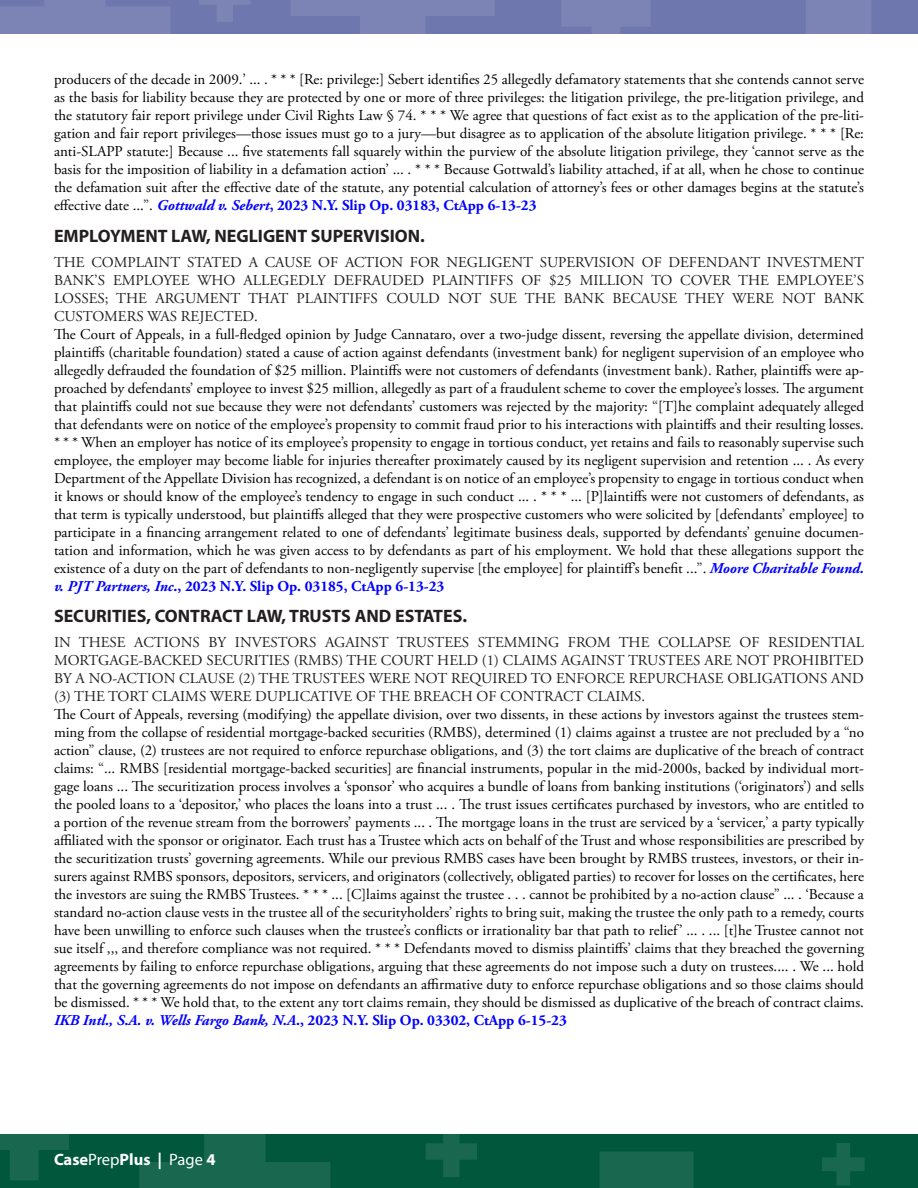
<style>
.page{position:relative;width:918px;height:1188px;background:#fff}
.page>*{position:absolute;margin:0;border:0;box-sizing:border-box;transform-origin:0 0}
.area_of_law{font:700 18px "Myriad Pro";color:#231f20}
.t1{font:700 16.5px "Myriad Pro";color:#fff}
.Body_Copy{font:15px/18px "Adobe Garamond Pro";color:#000;text-align:justify}
.Body_Copy-2{font:15px/18px "Adobe Garamond Pro";color:#231f20;text-align:justify}
.s1{color:#231f20}
.s2{font-weight:700;font-style:italic;color:#00f}
.s3{font-weight:700;color:#00f}
.s4{font-weight:400}
</style>
<div class="page">
<div style="left:0;top:0;width:918px;height:33px;background:#6e77ae"></div>
<div style="left:0;top:1134px;width:918px;height:54px;background:#00573c"></div>
<svg style="left:291px;top:0;width:204px;height:34px"></svg>
<svg style="left:737px;top:0;width:181px;height:34px"></svg>
<div style="left:599px;top:1152px;width:95px;height:36px;background:#19674f"></div>
<svg style="left:561px;top:0;width:90px;height:34px"></svg>
<svg style="left:0;top:1134px;width:69px;height:46px"></svg>
<svg style="left:199px;top:0;width:51px;height:22px"></svg>
<svg style="left:426px;top:1134px;width:51px;height:43px"></svg>
<svg style="left:822px;top:1143px;width:43px;height:43px"></svg>
<svg style="left:0;top:0;width:170px;height:34px"></svg>
<svg style="left:139px;top:1134px;width:191px;height:54px"></svg>
<p class="Body_Copy" style="left:54px;top:71px;width:812px">producers of the decade in 2009.’ ... . * * * [Re: privilege:] Sebert identifies 25 allegedly defamatory statements that she contends cannot serve as the basis for liability because they are protected by one or more of three privileges: the litigation privilege, the pre-litigation privilege, and the statutory fair report privilege under Civil Rights Law § 74. * * * We agree that questions of fact exist as to the application of the pre-liti&shy;gation and fair report privileges—those issues must go to a jury—but disagree as to application of the absolute litigation privilege. * * * [Re: anti-SLAPP statute:] Because ... five statements fall squarely within the purview of the absolute litigation privilege, they ‘cannot serve as the basis for the imposition of liability in a defamation action’ ... . * * * Because Gottwald’s liability attached, if at all, when he chose to continue the defamation suit after the effective date of the statute, any potential calculation of attorney’s fees or other damages begins at the statute’s effective date ...<span class="s1">”</span>. <span class="s2">Gottwald v. Sebert</span><span class="s3">, 2023 N.Y. Slip Op. 03183, CtApp 6-13-23</span></p>
<p class="area_of_law" style="left:54px;top:224px;width:372px">EMPLOYMENT LAW, NEGLIGENT SUPERVISION.</p>
<p class="Body_Copy-2" style="left:54px;top:253px;width:812px">THE COMPLAINT STATED A CAUSE OF ACTION FOR NEGLIGENT SUPERVISION OF DEFENDANT INVESTMENT BANK’S EMPLOYEE WHO ALLEGEDLY DEFRAUDED PLAINTIFFS OF $25 MILLION TO COVER THE EMPLOYEE’S LOSSES; THE ARGUMENT THAT PLAINTIFFS COULD NOT SUE THE BANK BECAUSE THEY WERE NOT BANK CUSTOMERS WAS REJECTED.</p>
<p class="Body_Copy" style="left:54px;top:325px;width:812px">The Court of Appeals, in a full-fledged opinion by Judge Cannataro, over a two-judge dissent, reversing the appellate division, determined plaintiffs (charitable foundation) stated a cause of action against defendants (investment bank) for negligent supervision of an employee who allegedly defrauded the foundation of $25 million. Plaintiffs were not customers of defendants (investment bank). Rather, plaintiffs were ap&shy;proached by defendants’ employee to invest $25 million, allegedly as part of a fraudulent scheme to cover the employee’s losses. The argument that plaintiffs could not sue because they were not defendants’ customers was rejected by the majority: <span class="s1">“</span>[T]he complaint adequately alleged that defendants were on notice of the employee’s propensity to commit fraud prior to his interactions with plaintiffs and their resulting losses. * * * When an employer has notice of its employee’s propensity to engage in tortious conduct, yet retains and fails to reasonably supervise such employee, the employer may become liable for injuries thereafter proximately caused by its negligent supervision and retention ... . As every Department of the Appellate Division has recognized, a defendant is on notice of an employee’s propensity to engage in tortious conduct when it knows or should know of the employee’s tendency to engage in such conduct ... . * * * ... [P]laintiffs were not customers of defendants, as that term is typically understood, but plaintiffs alleged that they were prospective customers who were solicited by [defendants’ employee] to participate in a financing arrangement related to one of defendants’ legitimate business deals, supported by defendants’ genuine documen&shy;tation and information, which he was given access to by defendants as part of his employment. We hold that these allegations support the existence of a duty on the part of defendants to non-negligently supervise [the employee] for plaintiff’s benefit ...<span class="s1">”</span>. <span class="s2">Moore Charitable Found. v. PJT Partners, Inc</span><span class="s3">., 2023 N.Y. Slip Op. 03185, CtApp 6-13-23</span></p>
<p class="area_of_law" style="left:54px;top:604px;width:415px">SECURITIES, CONTRACT LAW, TRUSTS AND ESTATES.</p>
<p class="Body_Copy-2" style="left:54px;top:634px;width:812px">IN THESE ACTIONS BY INVESTORS AGAINST TRUSTEES STEMMING FROM THE COLLAPSE OF RESIDENTIAL MORTGAGE-BACKED SECURITIES (RMBS) THE COURT HELD (1) CLAIMS AGAINST TRUSTEES ARE NOT PROHIBITED BY A NO-ACTION CLAUSE (2) THE TRUSTEES WERE NOT REQUIRED TO ENFORCE REPURCHASE OBLIGATIONS AND (3) THE TORT CLAIMS WERE DUPLICATIVE OF THE BREACH OF CONTRACT CLAIMS.</p>
<p class="Body_Copy" style="left:54px;top:706px;width:812px">The Court of Appeals, reversing (modifying) the appellate division, over two dissents, in these actions by investors against the trustees stem&shy;ming from the collapse of residential mortgage-backed securities (RMBS), determined (1) claims against a trustee are not precluded by a <span class="s1">“</span>no action<span class="s1">”</span> clause, (2) trustees are not required to enforce repurchase obligations, and (3) the tort claims are duplicative of the breach of contract claims: <span class="s1">“</span>... RMBS [residential mortgage-backed securities] are financial instruments, popular in the mid-2000s, backed by individual mort&shy;gage loans ... The securitization process involves a ‘sponsor’ who acquires a bundle of loans from banking institutions (‘originators’) and sells the pooled loans to a ‘depositor,’ who places the loans into a trust ... . The trust issues certificates purchased by investors, who are entitled to a portion of the revenue stream from the borrowers’ payments ... . The mortgage loans in the trust are serviced by a ‘servicer,’ a party typically affiliated with the sponsor or originator. Each trust has a Trustee which acts on behalf of the Trust and whose responsibilities are prescribed by the securitization trusts’ governing agreements. While our previous RMBS cases have been brought by RMBS trustees, investors, or their in&shy;surers against RMBS sponsors, depositors, servicers, and originators (collectively, obligated parties) to recover for losses on the certificates, here the investors are suing the RMBS Trustees. * * * ... [C]laims against the trustee . . . cannot be prohibited by a no-action clause<span class="s1">”</span> ... . ‘Because a standard no-action clause vests in the trustee all of the securityholders’ rights to bring suit, making the trustee the only path to a remedy, courts have been unwilling to enforce such clauses when the trustee’s conflicts or irrationality bar that path to relief’ ... . ... [t]he Trustee cannot not sue itself ,,, and therefore compliance was not required. * * * Defendants moved to dismiss plaintiffs’ claims that they breached the governing agreements by failing to enforce repurchase obligations, arguing that these agreements do not impose such a duty on trustees.... . We ... hold that the governing agreements do not impose on defendants an affirmative duty to enforce repurchase obligations and so those claims should be dismissed. * * * We hold that, to the extent any tort claims remain, they should be dismissed as duplicative of the breach of contract claims.<br><span class="s2">IKB Intl., S.A. v. Wells Fargo Bank, N.A</span><span class="s3">., 2023 N.Y. Slip Op. 03302, CtApp 6-15-23</span></p>
<p class="t1" style="left:54px;top:1148px;width:163px">Case<span class="s4">Prep</span>Plus | <span class="s4">Page</span> 4</p>
</div>
